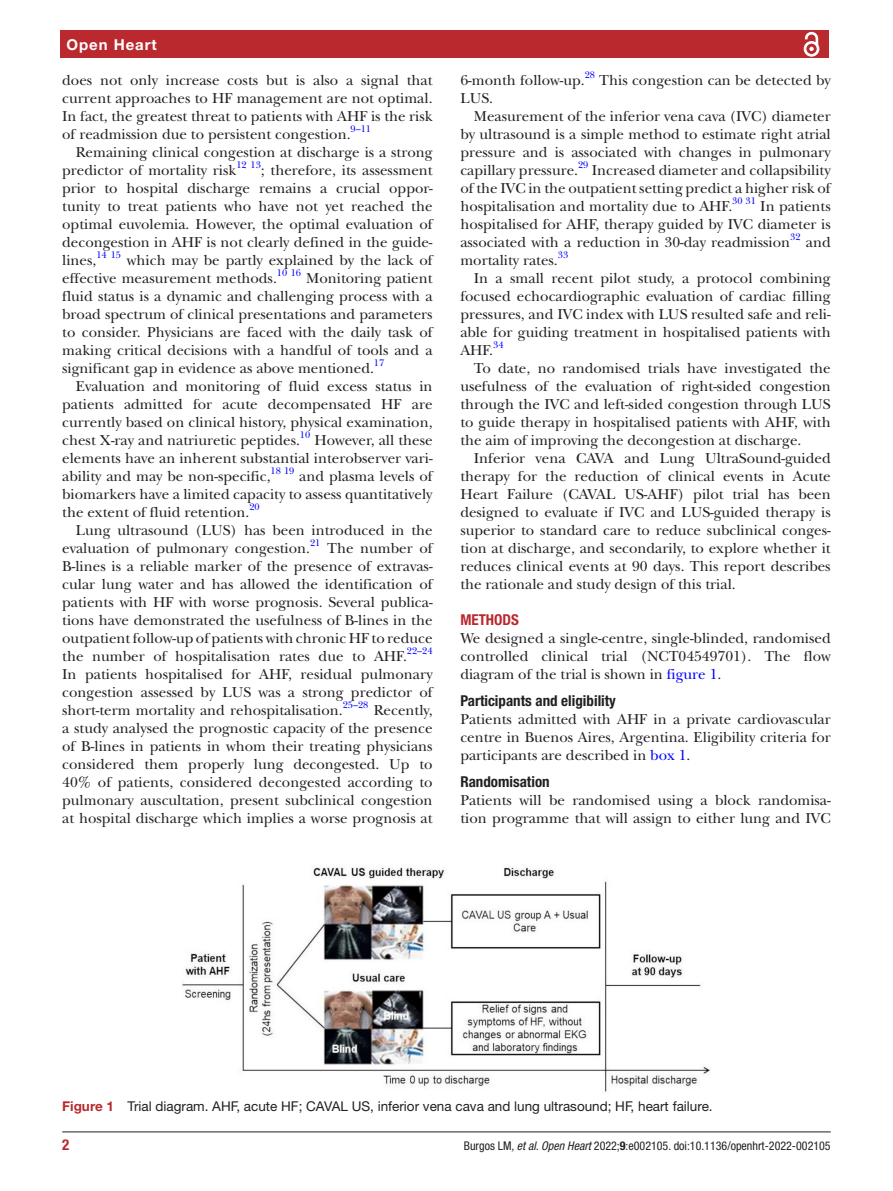
<style>
.page{position:relative;width:893px;height:1191px;background:#fff}
.page>*{position:absolute;margin:0;border:0;box-sizing:border-box;transform-origin:0 0}
.t1{font:15px/18px "New Baskerville";color:#231f20;text-align:justify}
.t2{font:700 condensed 15px "Helvetica Neue LT Std";color:#231f20}
.t3{font:700 15px "Helvetica Neue LT Std";letter-spacing:.065em;color:#fff}
.t4{font:700 condensed 15px "Helvetica Neue LT Std";color:#b9292e}
.t5{font:13.5px "Helvetica Neue LT Std";color:#231f20}
.t6{font:condensed 12px "Helvetica Neue LT Std";color:#231f20}
.t7{font:9.9px "New Baskerville";color:#00f}
.s1{color:#00f}
.s2{font-weight:700;color:#b9292e}
.s3{font-style:italic}
.s4{font-weight:700}
</style>
<div class="page">
<div style="left:61px;top:31px;width:768px;height:27px;background:#b9292e"></div>
<hr style="left:62px;top:1131px;width:769px;height:1px;background:#231f20">
<svg style="left:803px;top:31px;width:17px;height:26px"></svg>
<img style="left:182px;top:867px;width:528px;height:225px">
<p class="t3" style="left:66px;top:35px;width:92px">Open Heart</p>
<p class="t1" style="left:62px;top:71px;width:372px">does not only increase costs but is also a signal that current approaches to HF management are not optimal.<br>In fact, the greatest threat to patients with AHF is the risk of readmission due to persistent congestion.</p>
<p class="t7" style="left:351px;top:123px;width:22px">9–11</p>
<p class="t1" style="left:62px;top:143px;width:372px;text-indent:14px">Remaining clinical congestion at discharge is a strong predictor of mortality risk</p>
<p class="t7" style="left:236px;top:159px;width:26px">12 13</p>
<p class="t1" style="left:62px;top:161px;width:372px;text-indent:199px">; therefore, its assessment prior to hospital discharge remains a crucial oppor&shy;tunity to treat patients who have not yet reached the optimal euvolemia. However, the optimal evaluation of decongestion in AHF is not clearly defined in the guide&shy;lines,</p>
<p class="t7" style="left:96px;top:249px;width:26px">14 15</p>
<p class="t1" style="left:62px;top:251px;width:372px;text-indent:65px">which may be partly explained by the lack of effective measurement methods.</p>
<p class="t7" style="left:277px;top:267px;width:26px">10 16</p>
<p class="t1" style="left:62px;top:269px;width:372px;text-indent:244px">Monitoring patient fluid status is a dynamic and challenging process with a broad spectrum of clinical presentations and parameters to consider. Physicians are faced with the daily task of making critical decisions with a handful of tools and a significant gap in evidence as above mentioned.</p>
<p class="t7" style="left:374px;top:357px;width:12px">17</p>
<p class="t1" style="left:62px;top:377px;width:372px;text-indent:14px">Evaluation and monitoring of fluid excess status in patients admitted for acute decompensated HF are currently based on clinical history, physical examination, chest X-ray and natriuretic peptides.<sup>10</sup> However, all these elements have an inherent substantial interobserver vari&shy;ability and may be non-specific,</p>
<p class="t7" style="left:271px;top:465px;width:25px">18 19</p>
<p class="t1" style="left:62px;top:467px;width:372px;text-indent:237px">and plasma levels of biomarkers have a limited capacity to assess quantitatively the extent of fluid retention.</p>
<p class="t7" style="left:249px;top:501px;width:12px">20</p>
<p class="t1" style="left:62px;top:521px;width:372px;text-indent:14px">Lung ultrasound (LUS) has been introduced in the evaluation of pulmonary congestion.</p>
<p class="t7" style="left:310px;top:537px;width:12px">21</p>
<p class="t1" style="left:62px;top:539px;width:372px;text-indent:265px">The number of B-lines is a reliable marker of the presence of extravas&shy;cular lung water and has allowed the identification of patients with HF with worse prognosis. Several publica&shy;tions have demonstrated the usefulness of B-lines in the outpatient follow-up of patients with chronic HF to reduce the number of hospitalisation rates due to AHF.</p>
<p class="t7" style="left:407px;top:645px;width:27px">22–24</p>
<p class="t1" style="left:62px;top:665px;width:372px">In patients hospitalised for AHF, residual pulmonary congestion assessed by LUS was a strong predictor of short-term mortality and rehospitalisation.</p>
<p class="t7" style="left:343px;top:699px;width:27px">25–28</p>
<p class="t1" style="left:62px;top:701px;width:372px;text-indent:311px">Recently, a study analysed the prognostic capacity of the presence of B-lines in patients in whom their treating physicians considered them properly lung decongested. Up to 40% of patients, considered decongested according to pulmonary auscultation, present subclinical congestion at hospital discharge which implies a worse prognosis at</p>
<p class="t1" style="left:460px;top:71px;width:126px">6-month follow-up.</p>
<p class="t7" style="left:585px;top:69px;width:12px">28</p>
<p class="t1" style="left:599px;top:71px;width:233px">This congestion can be detected by</p>
<p class="t1" style="left:460px;top:89px;width:34px">LUS.</p>
<p class="t1" style="left:474px;top:107px;width:358px">Measurement of the inferior vena cava (IVC) diameter</p>
<p class="t1" style="left:460px;top:125px;width:372px">by ultrasound is a simple method to estimate right atrial</p>
<p class="t1" style="left:460px;top:143px;width:372px">pressure and is associated with changes in pulmonary</p>
<p class="t1" style="left:460px;top:161px;width:119px">capillary pressure.</p>
<p class="t7" style="left:578px;top:159px;width:12px">29</p>
<p class="t1" style="left:460px;top:161px;width:372px;text-indent:131px">Increased diameter and collapsibility of the IVC in the outpatient setting predict a higher risk of hospitalisation and mortality due to AHF.</p>
<p class="t7" style="left:732px;top:195px;width:25px">30 31</p>
<p class="t1" style="left:460px;top:197px;width:372px;text-indent:300px">In patients hospitalised for AHF, therapy guided by IVC diameter is associated with a reduction in 30-day readmission</p>
<p class="t7" style="left:790px;top:231px;width:12px">32</p>
<p class="t1" style="left:806px;top:233px;width:26px">and</p>
<p class="t1" style="left:460px;top:251px;width:99px">mortality rates.</p>
<p class="t7" style="left:558px;top:249px;width:12px">33</p>
<p class="t1" style="left:460px;top:269px;width:372px;text-indent:14px">In a small recent pilot study, a protocol combining focused echocardiographic evaluation of cardiac filling pressures, and IVC index with LUS resulted safe and reli&shy;able for guiding treatment in hospitalised patients with AHF.</p>
<p class="t7" style="left:493px;top:339px;width:12px">34</p>
<p class="t1" style="left:460px;top:359px;width:372px;text-indent:14px">To date, no randomised trials have investigated the usefulness of the evaluation of right-sided congestion through the IVC and left-sided congestion through LUS to guide therapy in hospitalised patients with AHF, with the aim of improving the decongestion at discharge.</p>
<p class="t1" style="left:460px;top:449px;width:372px;text-indent:14px">Inferior vena CAVA and Lung UltraSound-guided therapy for the reduction of clinical events in Acute Heart Failure (CAVAL US-AHF) pilot trial has been designed to evaluate if IVC and LUS-guided therapy is superior to standard care to reduce subclinical conges&shy;tion at discharge, and secondarily, to explore whether it reduces clinical events at 90 days. This report describes the rationale and study design of this trial.</p>
<p class="t4" style="left:460px;top:610px;width:60px">METHODS</p>
<p class="t1" style="left:460px;top:629px;width:372px">We designed a single-centre, single-blinded, randomised controlled clinical trial (NCT04549701). The flow diagram of the trial is shown in <span class="s1">figure 1</span>.</p>
<p class="t2" style="left:460px;top:691px;width:157px">Participants and eligibility</p>
<p class="t1" style="left:460px;top:710px;width:372px">Patients admitted with AHF in a private cardiovascular centre in Buenos Aires, Argentina. Eligibility criteria for participants are described in <span class="s1">box 1</span>.</p>
<p class="t2" style="left:460px;top:772px;width:91px">Randomisation</p>
<p class="t1" style="left:460px;top:791px;width:372px">Patients will be randomised using a block randomisa&shy;tion programme that will assign to either lung and IVC</p>
<p class="t5" style="left:62px;top:1098px;width:652px"><span class="s2">Figure 1</span> Trial diagram. AHF, acute HF; CAVAL US, inferior vena cava and lung ultrasound; HF, heart failure.</p>
<p class="t4" style="left:62px;top:1135px;width:9px">2</p>
<p class="t6" style="left:464px;top:1139px;width:368px">Burgos LM<span class="s3">, et al. Open Heart</span> 2022;<span class="s4">9</span>:e002105. doi:10.1136/openhrt-2022-002105</p>
</div>
